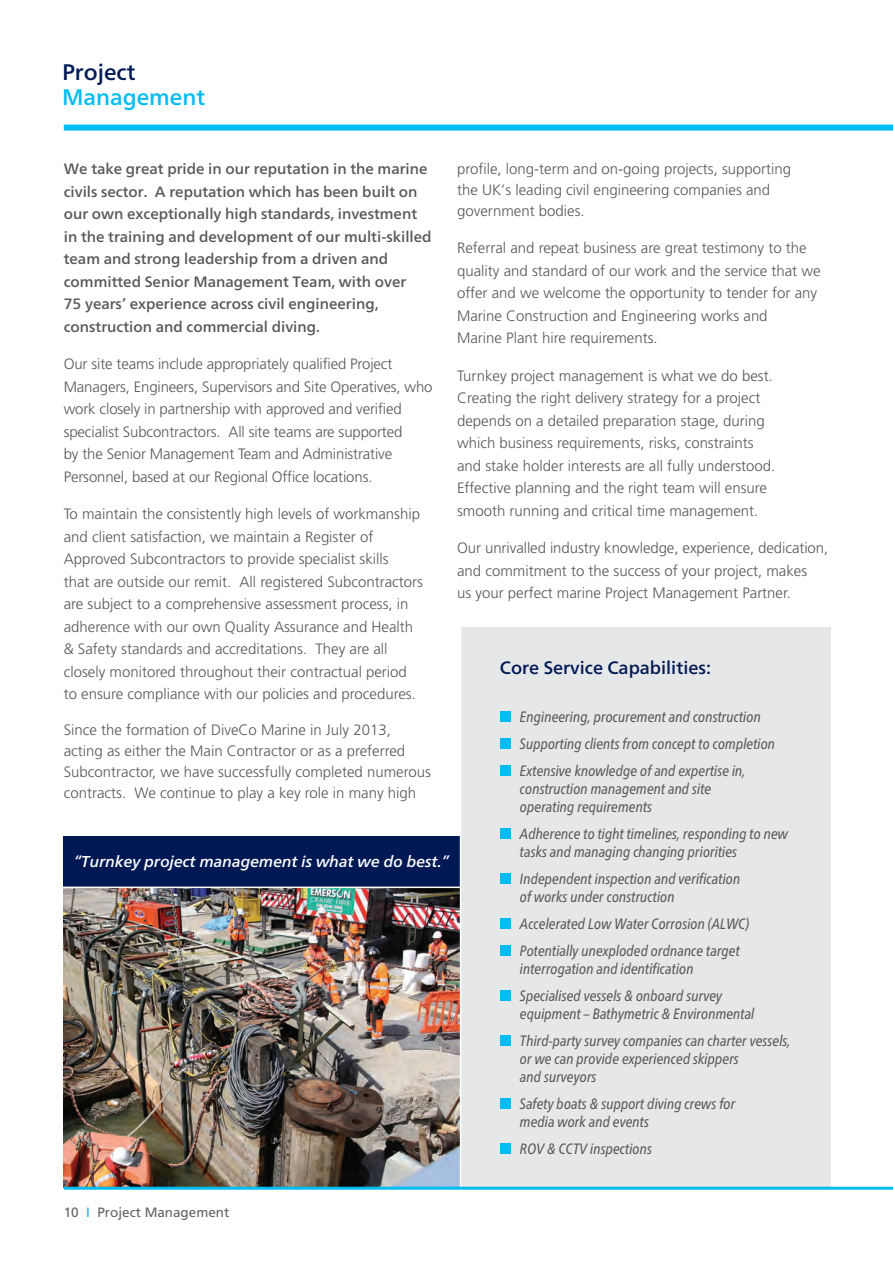
<style>
.page{position:relative;width:893px;height:1263px;background:#fff}
.page>*{position:absolute;margin:0;border:0;box-sizing:border-box;transform-origin:0 0}
.t1{font:500 22.5px "Frutiger Neue LT";color:#00bcf1}
.t2{font:500 22.5px "Frutiger Neue LT";color:#001954}
.t3{font:500 18px "Frutiger Neue LT";color:#001954}
.t4{font:italic 500 15.75px "Frutiger Neue LT";color:#fff}
.t5{font:300 15px/22.5px "Frutiger";color:#57585a}
.t6{font:italic condensed 15px/27px "Frutiger Neue LT";color:#57585a}
.t7{font:500 15px/22.5px "Frutiger Neue LT";color:#57585a}
.t8{font:13.5px "Frutiger";color:#636366}
.s1{color:#00bcf1}
</style>
<div class="page">
<div style="left:64px;top:836px;width:398px;height:51px;background:#001954"></div>
<div style="left:460px;top:627px;width:370px;height:561px;background:#e6e7e9"></div>
<img style="left:64px;top:888px;width:395px;height:299px">
<div style="left:500px;top:711px;width:11px;height:11px;background:#00bcf1"></div>
<div style="left:500px;top:738px;width:11px;height:11px;background:#00bcf1"></div>
<div style="left:500px;top:765px;width:11px;height:11px;background:#00bcf1"></div>
<div style="left:500px;top:828px;width:11px;height:11px;background:#00bcf1"></div>
<div style="left:500px;top:873px;width:11px;height:11px;background:#00bcf1"></div>
<div style="left:500px;top:918px;width:11px;height:11px;background:#00bcf1"></div>
<div style="left:500px;top:945px;width:11px;height:11px;background:#00bcf1"></div>
<div style="left:500px;top:990px;width:11px;height:11px;background:#00bcf1"></div>
<div style="left:500px;top:1035px;width:11px;height:11px;background:#00bcf1"></div>
<div style="left:500px;top:1098px;width:11px;height:11px;background:#00bcf1"></div>
<div style="left:500px;top:1143px;width:11px;height:11px;background:#00bcf1"></div>
<hr style="left:48px;top:886px;width:413px;height:2px;background:#fff">
<div style="left:64px;top:125px;width:829px;height:6px;background:#00bcf1"></div>
<hr style="left:460px;top:621px;width:1px;height:569px;background:#fff">
<hr style="left:64px;top:1187px;width:829px;height:3px;background:#00bcf1">
<h1 class="t2" style="left:62px;top:58px;width:75px">Project</h1>
<h1 class="t1" style="left:62px;top:84px;width:145px">Management</h1>
<p class="t5" style="left:457px;top:159px;width:335px;line-height:21px">profile, long-term and on-going projects, supporting the UK’s leading civil engineering companies and government bodies.</p>
<p class="t5" style="left:457px;top:238px;width:365px">Referral and repeat business are great testimony to the quality and standard of our work and the service that we offer and we welcome the opportunity to tender for any Marine Construction and Engineering works and<br>Marine Plant hire requirements.</p>
<p class="t5" style="left:457px;top:365px;width:320px">Turnkey project management is what we do best.<br>Creating the right delivery strategy for a project depends on a detailed preparation stage, during which business requirements, risks, constraints and stake holder interests are all fully understood.<br>Effective planning and the right team will ensure smooth running and critical time management.</p>
<p class="t5" style="left:457px;top:538px;width:373px">Our unrivalled industry knowledge, experience, dedication, and commitment to the success of your project, makes<br>us your perfect marine Project Management Partner.</p>
<p class="t7" style="left:64px;top:158px;width:369px">We take great pride in our reputation in the marine civils sector. A reputation which has been built on our own exceptionally high standards, investment in the training and development of our multi-skilled team and strong leadership from a driven and committed Senior Management team, with over<br>75 years’ experience across civil engineering, construction and commercial diving.</p>
<p class="t5" style="left:64px;top:354px;width:370px">Our site teams include appropriately qualified Project Managers, Engineers, Supervisors and Site Operatives, who work closely in partnership with approved and verified specialist Subcontractors. All site teams are supported<br>by the Senior Management Team and Administrative Personnel, based at our Regional Office locations.</p>
<p class="t5" style="left:64px;top:504px;width:361px">To maintain the consistently high levels of workmanship and client satisfaction, we maintain a Register of Approved Subcontractors to provide specialist skills<br>that are outside our remit. All registered Subcontractors are subject to a comprehensive assessment process, in adherence with our own Quality Assurance and Health &amp; Safety standards and accreditations. They are all closely monitored throughout their contractual period to ensure compliance with our policies and procedures.</p>
<p class="t5" style="left:64px;top:721px;width:369px;line-height:21px">Since the formation of DiveCo Marine in July 2013, acting as either the Main Contractor or as a preferred Subcontractor, we have successfully completed numerous contracts. We continue to play a key role in many high</p>
<p class="t3" style="left:500px;top:657px;width:213px">Core Service Capabilities:</p>
<p class="t6" style="left:520px;top:703px;width:257px">Engineering, procurement and construction<br>Supporting clients from concept to completion<br>Extensive knowledge of and expertise in,</p>
<p class="t6" style="left:520px;top:780px;width:193px;line-height:18px">construction management and site operating requirements</p>
<p class="t6" style="left:520px;top:825px;width:270px;line-height:18px">Adherence to tight timelines, responding to new tasks and managing changing priorities</p>
<p class="t6" style="left:520px;top:870px;width:222px;line-height:18px">Independent inspection and verification of works under construction</p>
<p class="t6" style="left:520px;top:910px;width:231px">Accelerated Low Water Corrosion (ALWC)<br>Potentially unexploded ordnance target</p>
<p class="t6" style="left:520px;top:955px;width:204px">interrogation and identification<br>Specialised vessels &amp; onboard survey</p>
<p class="t6" style="left:520px;top:1000px;width:272px">equipment – Bathymetric &amp; Environmental<br>Third-party survey companies can charter vessels,</p>
<p class="t6" style="left:520px;top:1050px;width:221px;line-height:18px">or we can provide experienced skippers and surveyors</p>
<p class="t6" style="left:520px;top:1095px;width:217px;line-height:18px">Safety boats &amp; support diving crews for media work and events</p>
<p class="t6" style="left:520px;top:1135px;width:134px">ROV &amp; CCTV inspections</p>
<p class="t4" style="left:74px;top:852px;width:376px">“Turnkey project management is what we do best.”</p>
<p class="t8" style="left:64px;top:1207px;width:167px">10 <span class="s1">I</span> Project Management</p>
</div>
